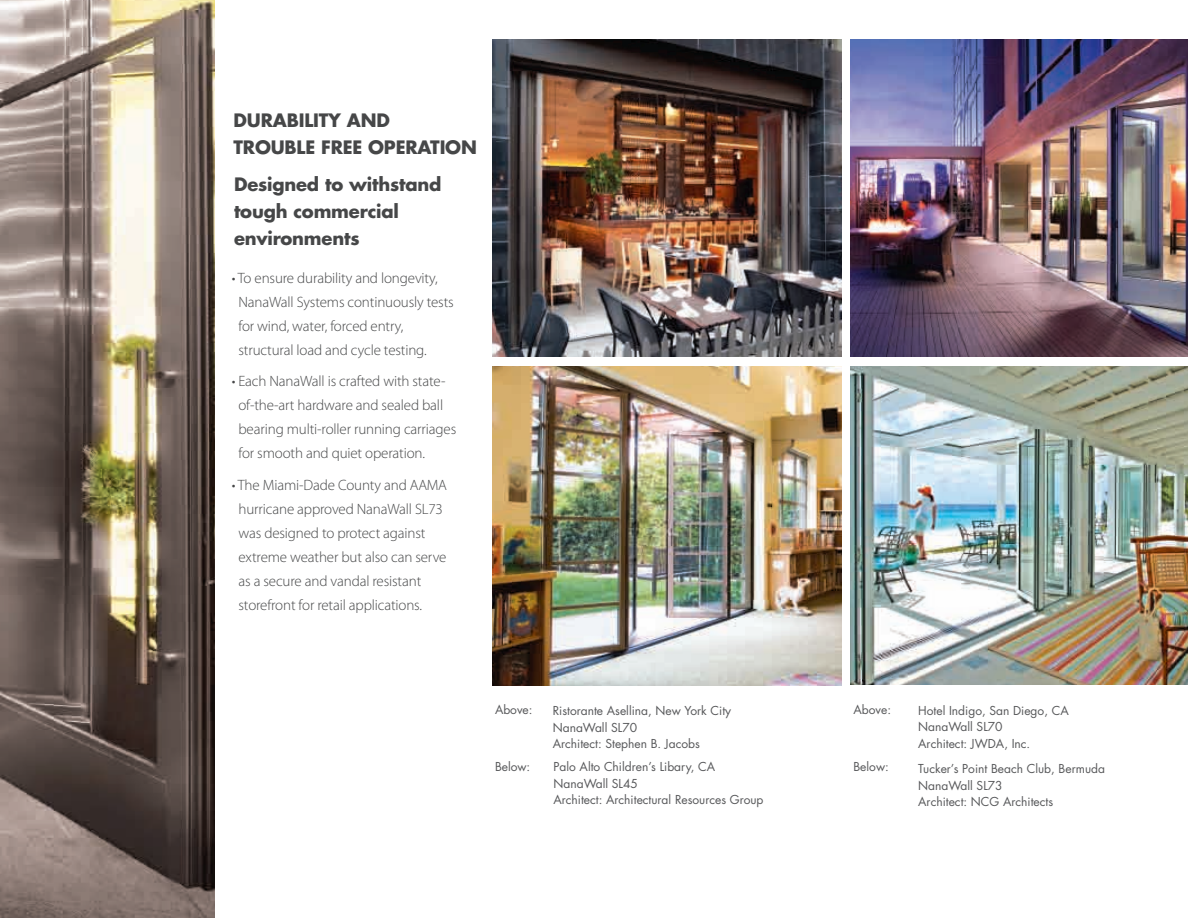
<style>
.page{position:relative;width:1188px;height:918px;background:#fff}
.page>*{position:absolute;margin:0;border:0;box-sizing:border-box;transform-origin:0 0}
.t1{font:700 18px/27px "Futura";letter-spacing:-.01em;color:#464748}
.t2{font:300 15px/24px "Myriad Pro";letter-spacing:-.01em;color:#464748}
.t3{font:12px/16.5px "Futura";color:#57585a}
</style>
<div class="page">
<img style="left:0;top:0;width:214px;height:918px">
<img style="left:850px;top:39px;width:338px;height:318px">
<img style="left:850px;top:366px;width:338px;height:319px">
<img style="left:492px;top:39px;width:350px;height:318px">
<img style="left:492px;top:366px;width:350px;height:320px">
<p class="t1" style="left:234px;top:106px;width:245px">DURABILITY AND<br>TROUBLE FREE OPERATION</p>
<p class="t1" style="left:234px;top:171px;width:209px">Designed to withstand tough commercial environments</p>
<p class="t2" style="left:238px;top:266px;width:217px;text-indent:-7px">• To ensure durability and longevity, NanaWall Systems continuously tests for wind, water, forced entry, structural load and cycle testing.</p>
<p class="t2" style="left:238px;top:369px;width:219px;text-indent:-7px">• Each NanaWall is crafted with state&shy;of-the-art hardware and sealed ball bearing multi-roller running carriages for smooth and quiet operation.</p>
<p class="t2" style="left:238px;top:473px;width:210px;text-indent:-7px">• The Miami-Dade County and AAMA hurricane approved NanaWall SL73 was designed to protect against extreme weather but also can serve as a secure and vandal resistant storefront for retail applications.</p>
<p class="t3" style="left:495px;top:701px;width:39px">Above:</p>
<p class="t3" style="left:495px;top:758px;width:37px">Below:</p>
<p class="t3" style="left:553px;top:702px;width:180px">Ristorante Asellina, New York City<br>NanaWall SL70<br>Architect: Stephen B. Jacobs</p>
<p class="t3" style="left:554px;top:759px;width:212px">Palo Alto Children’s Libary, CA<br>NanaWall SL45<br>Architect: Architectural Resources Group</p>
<p class="t3" style="left:854px;top:701px;width:39px">Above:</p>
<p class="t3" style="left:854px;top:758px;width:37px">Below:</p>
<p class="t3" style="left:918px;top:702px;width:152px">Hotel Indigo, San Diego, CA<br>NanaWall SL70<br>Architect: JWDA, Inc.</p>
<p class="t3" style="left:918px;top:760px;width:188px">Tucker’s Point Beach Club, Bermuda<br>NanaWall SL73<br>Architect: NCG Architects</p>
</div>
